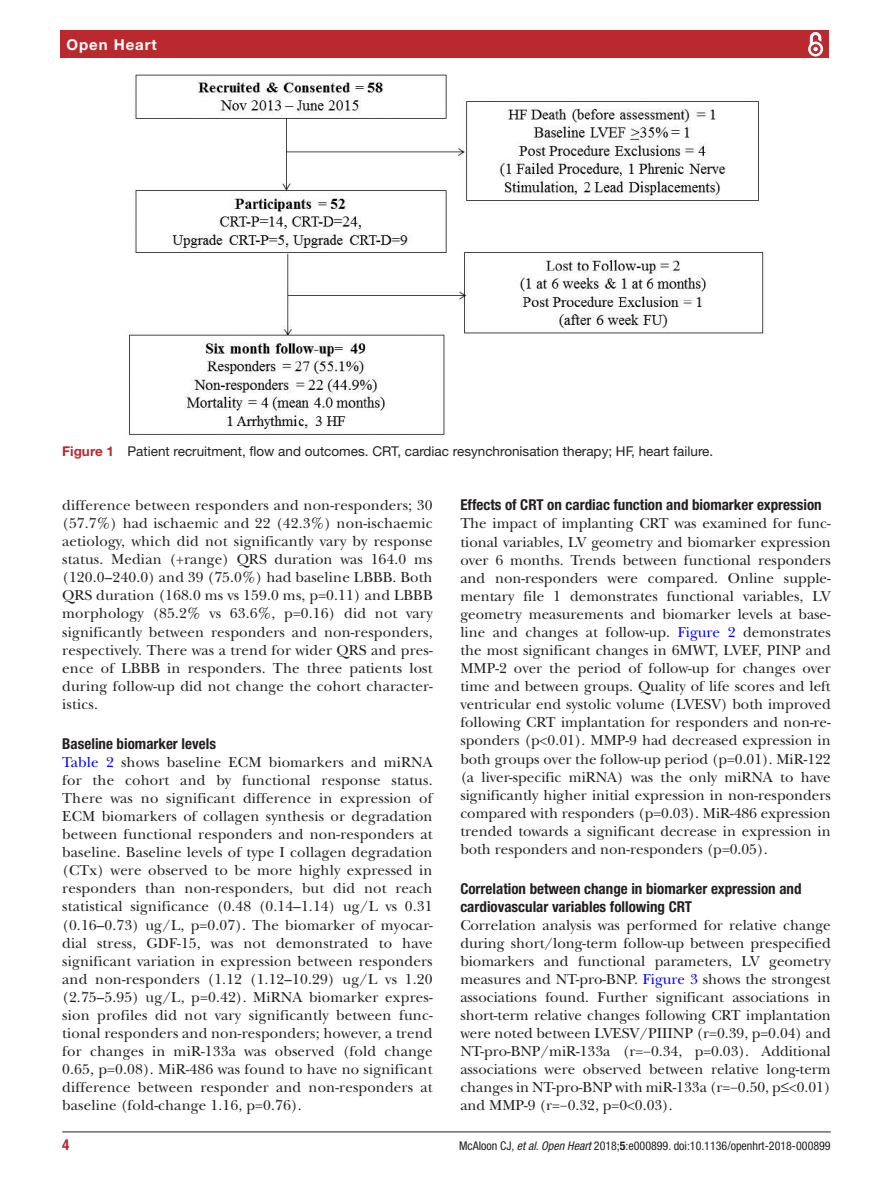
<style>
.page{position:relative;width:893px;height:1191px;background:#fff}
.page>*{position:absolute;margin:0;border:0;box-sizing:border-box;transform-origin:0 0}
.t1{font:15px/18.1px "New Baskerville";letter-spacing:.005em;color:#231f20;text-align:justify}
.t2{font:700 condensed 15px/18px "Helvetica Neue LT Std";color:#231f20}
.t3{font:700 15px "Helvetica Neue LT Std";letter-spacing:.065em;color:#fff}
.t4{font:700 condensed 15px "Helvetica Neue LT Std";color:#b9292e}
.t5{font:13.5px "Helvetica Neue LT Std";color:#231f20}
.t6{font:condensed 12px "Helvetica Neue LT Std";color:#231f20}
.s1{font-weight:700;color:#b9292e}
.s2{color:#00f}
.s3{font-style:italic}
.s4{font-weight:700}
</style>
<div class="page">
<div style="left:61px;top:31px;width:768px;height:27px;background:#b9292e"></div>
<hr style="left:62px;top:1131px;width:769px;height:1px;background:#231f20">
<svg style="left:808px;top:32px;width:15px;height:25px"></svg>
<div style="left:812px;top:45px;width:7px;height:8px;border:1px solid #b9292e;border-radius:50%"></div>
<img style="left:128px;top:74px;width:637px;height:365px">
<p class="t3" style="left:66px;top:35px;width:92px">Open Heart</p>
<p class="t5" style="left:62px;top:443px;width:653px"><span class="s1">Figure 1</span> Patient recruitment, flow and outcomes. CRT, cardiac resynchronisation therapy; HF, heart failure.</p>
<p class="t1" style="left:62px;top:496px;width:372px">difference between responders and non-responders; 30 (57.7%) had ischaemic and 22 (42.3%) non-ischaemic aetiology, which did not significantly vary by response status. Median (+range) QRS duration was 164.0 ms (120.0–240.0) and 39 (75.0%) had baseline LBBB. Both QRS duration (168.0 ms vs 159.0 ms, p=0.11) and LBBB morphology (85.2% vs 63.6%, p=0.16) did not vary significantly between responders and non-responders, respectively. There was a trend for wider QRS and pres&shy;ence of LBBB in responders. The three patients lost during follow-up did not change the cohort character&shy;istics.</p>
<p class="t2" style="left:62px;top:734px;width:155px">Baseline biomarker levels</p>
<p class="t1" style="left:62px;top:753px;width:372px"><span class="s2">Table 2</span> shows baseline ECM biomarkers and miRNA for the cohort and by functional response status.<br>There was no significant difference in expression of ECM biomarkers of collagen synthesis or degradation between functional responders and non-responders at baseline. Baseline levels of type I collagen degradation (CTx) were observed to be more highly expressed in responders than non-responders, but did not reach statistical significance (0.48 (0.14–1.14) ug/L vs 0.31 (0.16–0.73) ug/L, p=0.07). The biomarker of myocar&shy;dial stress, GDF-15, was not demonstrated to have significant variation in expression between responders and non-responders (1.12 (1.12–10.29) ug/L vs 1.20 (2.75–5.95) ug/L, p=0.42). MiRNA biomarker expres&shy;sion profiles did not vary significantly between func&shy;tional responders and non-responders; however, a trend for changes in miR-133a was observed (fold change 0.65, p=0.08). MiR-486 was found to have no significant difference between responder and non-responders at baseline (fold-change 1.16, p=0.76).</p>
<p class="t2" style="left:460px;top:496px;width:363px">Effects of CRT on cardiac function and biomarker expression</p>
<p class="t1" style="left:460px;top:514px;width:372px">The impact of implanting CRT was examined for func&shy;tional variables, LV geometry and biomarker expression over 6 months. Trends between functional responders and non-responders were compared. Online supple&shy;mentary file 1 demonstrates functional variables, LV geometry measurements and biomarker levels at base&shy;line and changes at follow-up. <span class="s2">Figure 2</span> demonstrates the most significant changes in 6MWT, LVEF, PINP and MMP-2 over the period of follow-up for changes over time and between groups. Quality of life scores and left ventricular end systolic volume (LVESV) both improved following CRT implantation for responders and non-re&shy;sponders (p&lt;0.01). MMP-9 had decreased expression in both groups over the follow-up period (p=0.01). MiR-122 (a liver-specific miRNA) was the only miRNA to have significantly higher initial expression in non-responders compared with responders (p=0.03). MiR-486 expression trended towards a significant decrease in expression in both responders and non-responders (p=0.05).</p>
<p class="t2" style="left:460px;top:879px;width:343px">Correlation between change in biomarker expression and cardiovascular variables following CRT</p>
<p class="t1" style="left:460px;top:915px;width:372px">Correlation analysis was performed for relative change during short/long-term follow-up between prespecified biomarkers and functional parameters, LV geometry measures and NT-pro-BNP. <span class="s2">Figure 3</span> shows the strongest associations found. Further significant associations in short-term relative changes following CRT implantation were noted between LVESV/PIIINP (r=0.39, p=0.04) and NT-pro-BNP/miR-133a (r=−0.34, p=0.03). Additional associations were observed between relative long-term changes in NT-pro-BNP with miR-133a (r=−0.50, p≤&lt;0.01) and MMP-9 (r=−0.32, p=0&lt;0.03).</p>
<p class="t4" style="left:62px;top:1135px;width:9px">4</p>
<p class="t6" style="left:459px;top:1139px;width:373px">McAloon CJ<span class="s3">, et al. Open Heart</span> 2018;<span class="s4">5</span>:e000899. doi:10.1136/openhrt-2018-000899</p>
</div>
